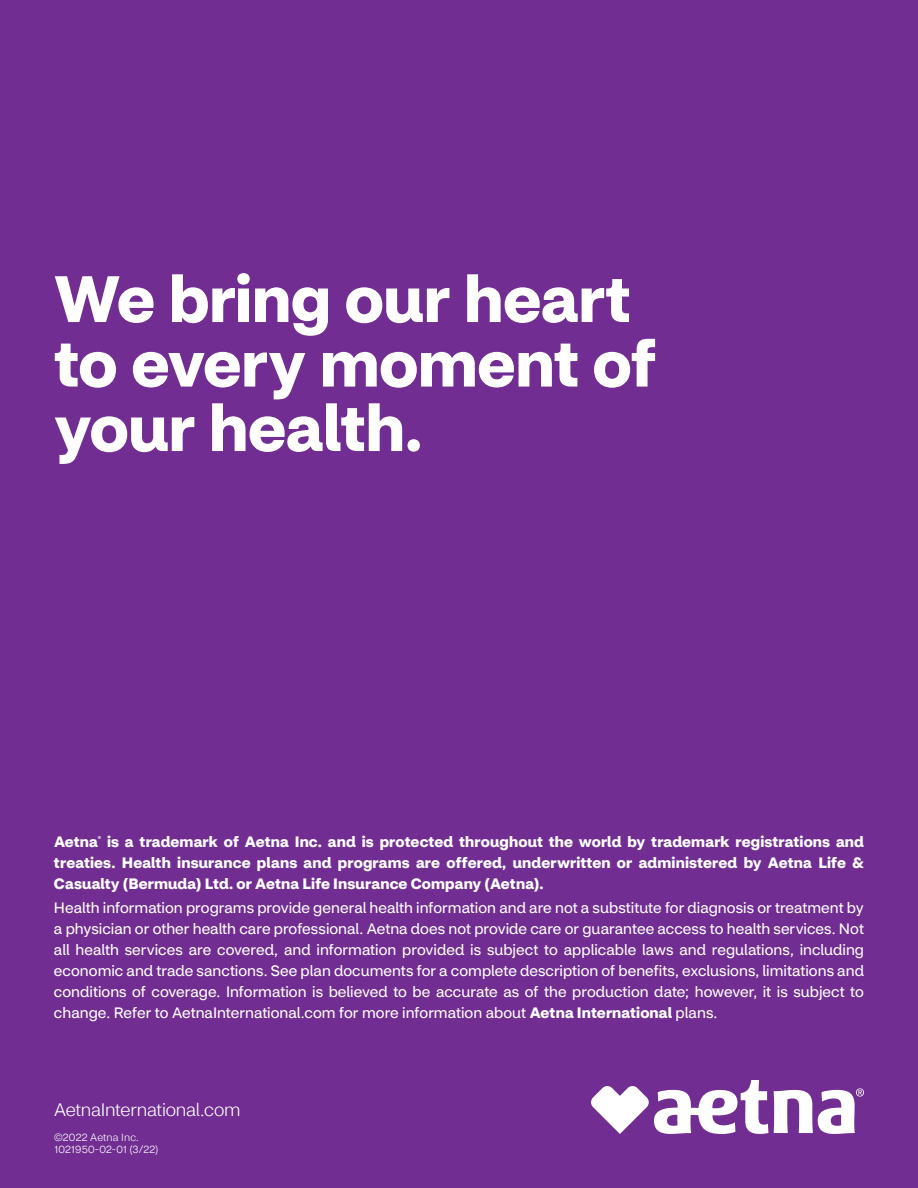
<style>
.page{position:relative;width:918px;height:1188px;background:#712d91}
.page>*{position:absolute;margin:0;border:0;box-sizing:border-box;transform-origin:0 0}
.t1{font:700 64.5px/64.5px "CVS Health Sans";letter-spacing:-.005em;color:#fff}
.t2{font:300 18px "CVS Health Sans";letter-spacing:-.01em;color:#fff}
.t3{font:15px/21px "CVS Health Sans";color:#fff;text-align:justify}
.t4{font:700 15px/21px "CVS Health Sans";letter-spacing:.01em;color:#fff;text-align:justify}
.t5{font:300 10.5px "CVS Health Sans";letter-spacing:.02em;color:#fff}
.t6{font:700 6.75px "CVS Health Sans";color:#fff}
.s1{font-weight:700}
</style>
<div class="page">
<svg style="left:591px;top:1080px;width:273px;height:54px"></svg>
<p class="t1" style="left:54px;top:267px;width:604px">We bring our heart to every moment of your health.</p>
<p class="t4" style="left:54px;top:831px;width:812px;text-indent:53px">is a trademark of Aetna Inc. and is protected throughout the world by trademark registrations and treaties. Health insurance plans and programs are offered, underwritten or administered by Aetna Life &amp; Casualty (Bermuda) Ltd. or Aetna Life Insurance Company (Aetna).</p>
<p class="t3" style="left:54px;top:897px;width:812px">Health information programs provide general health information and are not a substitute for diagnosis or treatment by a physician or other health care professional. Aetna does not provide care or guarantee access to health services. Not all health services are covered, and information provided is subject to applicable laws and regulations, including economic and trade sanctions. See plan documents for a complete description of benefits, exclusions, limitations and conditions of coverage. Information is believed to be accurate as of the production date; however, it is subject to change. Refer to AetnaInternational.com for more information about <span class="s1">Aetna International</span> plans.</p>
<p class="t4" style="left:54px;top:831px;width:46px">Aetna</p>
<p class="t6" style="left:98px;top:834px;width:5px">®</p>
<p class="t2" style="left:54px;top:1099px;width:188px">AetnaInternational.com</p>
<p class="t5" style="left:54px;top:1131px;width:86px">©2022 Aetna Inc.</p>
<p class="t5" style="left:55px;top:1143px;width:106px">1021950-02-01 (3/22)</p>
</div>
